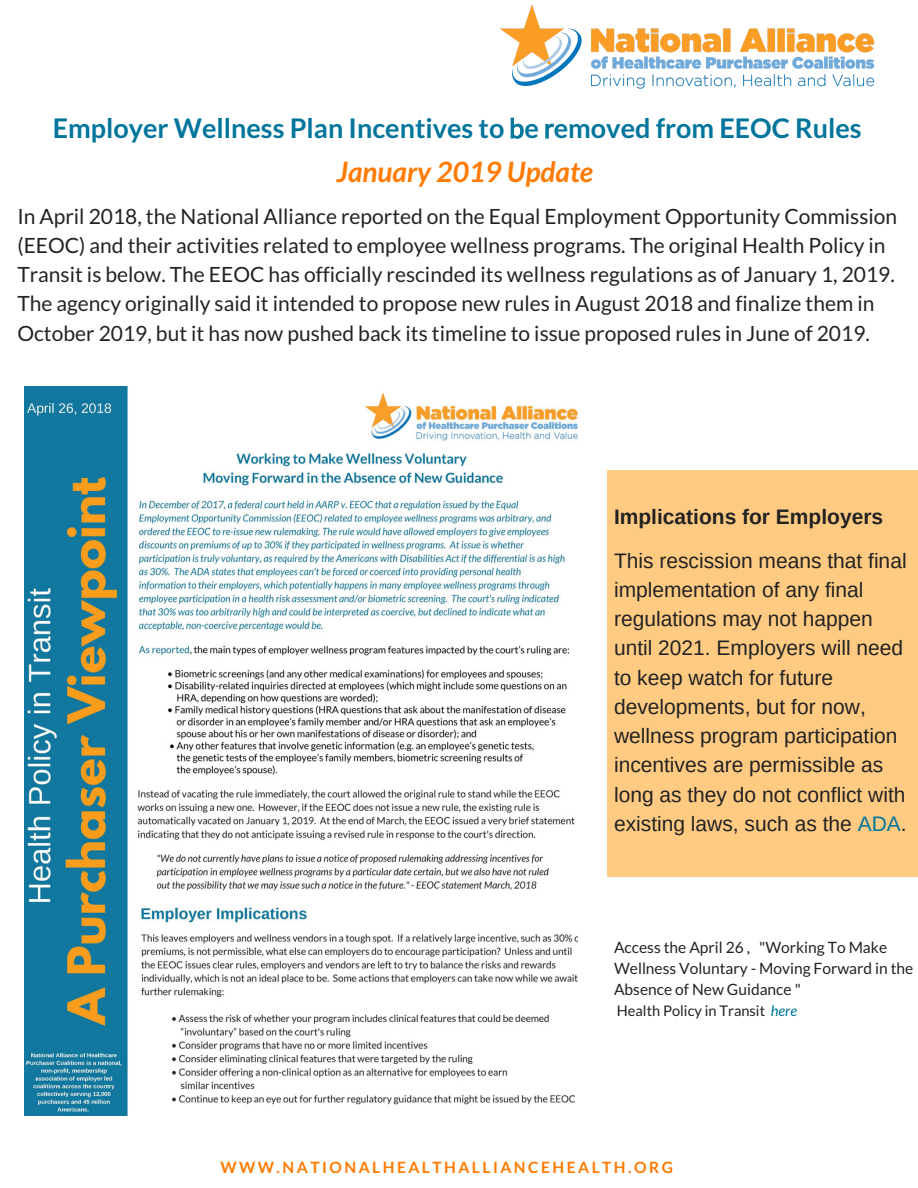
<style>
.page{position:relative;width:918px;height:1188px;background:#fff}
.page>*{position:absolute;margin:0;border:0;box-sizing:border-box;transform-origin:0 0}
.t1{font:italic 700 28.05px "Lato";color:#ff7a00}
.t2{font:700 27px "Lato";color:#00759c}
.t3{font:21px/29.2px "Lato";color:#222}
.t4{font:21px/29.2px "Arimo";color:#222}
.t5{font:700 21px "Arimo";color:#222}
.t6{font:15.6px/21.3px "Lato";color:#222}
.t7{font:700 15.6px "Lato";letter-spacing:.16em;color:#ff7a00}
.t8{font:14.7px "Lato";color:#222}
.s1{font-weight:400}
.s2{color:#00759c}
.s3{font-style:italic;color:#00759c}
</style>
<div class="page">
<div style="left:607px;top:470px;width:311px;height:407px;background:#ffcb83"></div>
<img style="left:500px;top:4px;width:375px;height:85px">
<img style="left:24px;top:387px;width:554px;height:729px">
<p class="t2" style="left:53px;top:111px;width:810px">Employer Wellness Plan Incentives to <span class="s1">b</span>e <span class="s1">r</span>emoved from EEOC Rules</p>
<h1 class="t1" style="left:337px;top:154px;width:258px">January 2019 Update</h1>
<p class="t3" style="left:17px;top:201px;width:881px">In April 2018, the National Alliance reported on the Equal Employment Opportunity Commission (EEOC) and their activities related to employee wellness programs. The original Health Policy in Transit is below. The EEOC has officially rescinded its wellness regulations as of January 1, 2019.<br>The agency originally said it intended to propose new rules in August 2018 and finalize them in October 2019, but it has now pushed back its timeline to issue proposed rules in June of 2019.</p>
<p class="t5" style="left:614px;top:505px;width:271px">Implications for Employers</p>
<p class="t4" style="left:614px;top:546px;width:294px">This rescission means that final implementation of any final regulations may not happen until 2021. Employers will need to keep watch for future developments, but for now, wellness program participation incentives are permissible as long as they do not conflict with existing laws, such as the <span class="s2">ADA</span>.</p>
<p class="t6" style="left:614px;top:936px;width:301px">Access the April 26 , "Working To Make<br>Wellness Voluntary - Moving Forward in the<br>Absence of New Guidance "</p>
<p class="t8" style="left:617px;top:1001px;width:182px">Health Policy in Transit <span class="s3">here</span></p>
<p class="t7" style="left:220px;top:1157px;width:454px">WWW.NATIONALHEALTHALLIANCEHEALTH.ORG</p>
</div>
